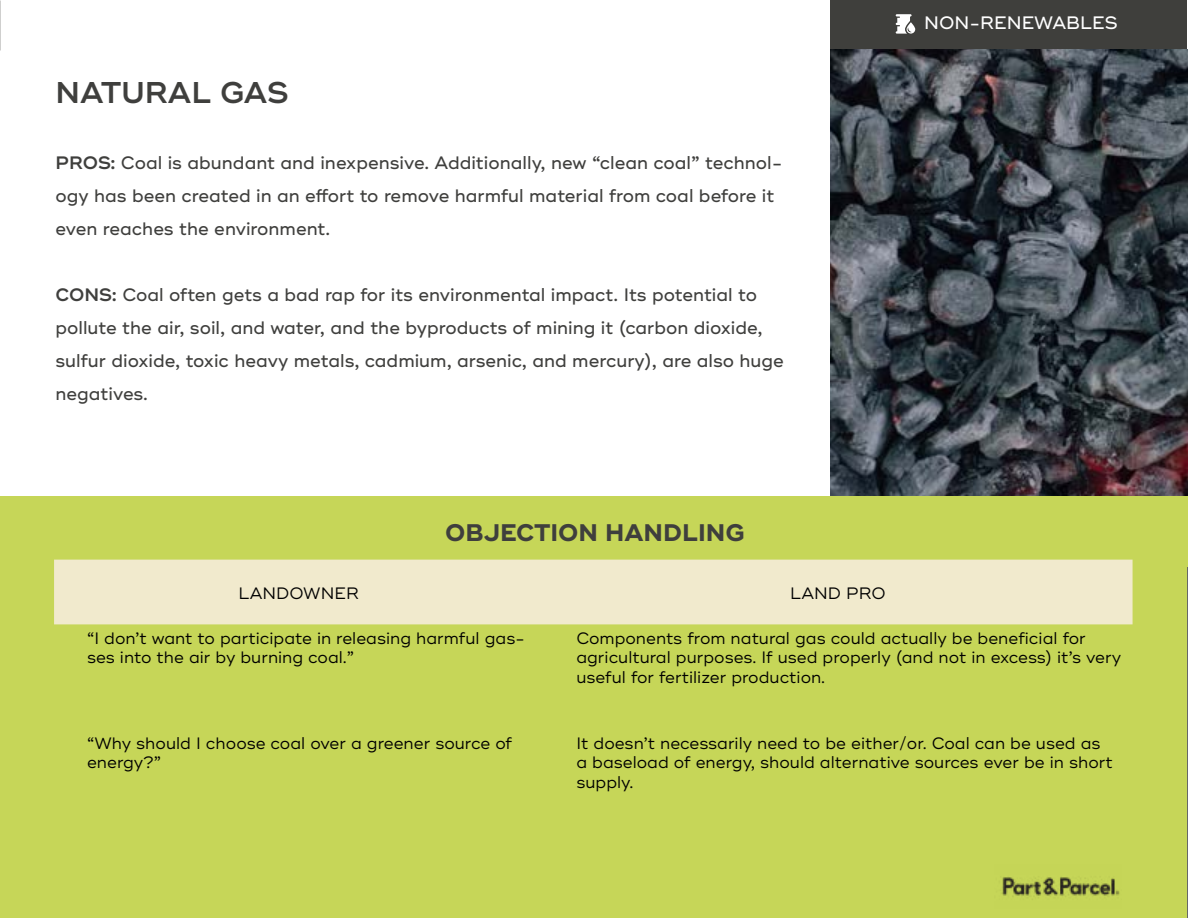
<style>
.page{position:relative;width:1188px;height:918px;background:#fff}
.page>*{position:absolute;margin:0;border:0;box-sizing:border-box;transform-origin:0 0}
.t1{font:600 30px "Ridley Grotesk";color:#3f3f3d}
.t2{font:700 24px "Ridley Grotesk";color:#3f3f3d}
.t3{font:500 18px/33px "Ridley Grotesk";color:#3f3f3d}
.t4{font:500 18px "Ridley Grotesk";color:#fff}
.t5{font:16.5px/19.8px "Ridley Grotesk";color:#000}
.t6{font:16.5px "Ridley Grotesk Demo";color:#000}
.s1{font-weight:600}
</style>
<div class="page">
<div style="left:830px;top:0;width:357px;height:50px;background:#3f3f3c"></div>
<svg style="left:896px;top:14px;width:19px;height:20px"></svg>
<img style="left:831px;top:50px;width:356px;height:446px">
<div style="left:0;top:496px;width:1188px;height:422px;background:#c6d658"></div>
<div style="left:54px;top:560px;width:1079px;height:64px;background:#f1eacd"></div>
<img style="left:1002px;top:877px;width:118px;height:23px">
<hr style="left:1187px;top:567px;width:1px;height:351px;background:#666767">
<h1 class="t1" style="left:55px;top:74px;width:235px">NATURAL GAS</h1>
<p class="t3" style="left:55px;top:146px;width:729px"><span class="s1">PROS:</span> Coal is abundant and inexpensive. Additionally, new “clean coal” technol&shy;ogy has been created in an effort to remove harmful material from coal before it even reaches the environment.</p>
<p class="t3" style="left:55px;top:278px;width:730px"><span class="s1">CONS:</span> Coal often gets a bad rap for its environmental impact. Its potential to pollute the air, soil, and water, and the byproducts of mining it (carbon dioxide, sulfur dioxide, toxic heavy metals, cadmium, arsenic, and mercury), are also huge negatives.</p>
<h2 class="t2" style="left:445px;top:518px;width:301px">OBJECTION HANDLING</h2>
<p class="t4" style="left:924px;top:12px;width:195px">NON-RENEWABLES</p>
<p class="t6" style="left:239px;top:585px;width:122px">LANDOWNER</p>
<p class="t6" style="left:790px;top:585px;width:97px">LAND PRO</p>
<p class="t5" style="left:87px;top:628px;width:440px">“I don’t want to participate in releasing harmful gas&shy;ses into the air by burning coal.”</p>
<p class="t5" style="left:576px;top:628px;width:546px">Components from natural gas could actually be beneficial for agricultural purposes. If used properly (and not in excess) it’s very useful for fertilizer production.</p>
<p class="t5" style="left:87px;top:733px;width:427px">“Why should I choose coal over a greener source of energy?”</p>
<p class="t5" style="left:576px;top:733px;width:538px">It doesn’t necessarily need to be either/or. Coal can be used as a baseload of energy, should alternative sources ever be in short supply.</p>
</div>
